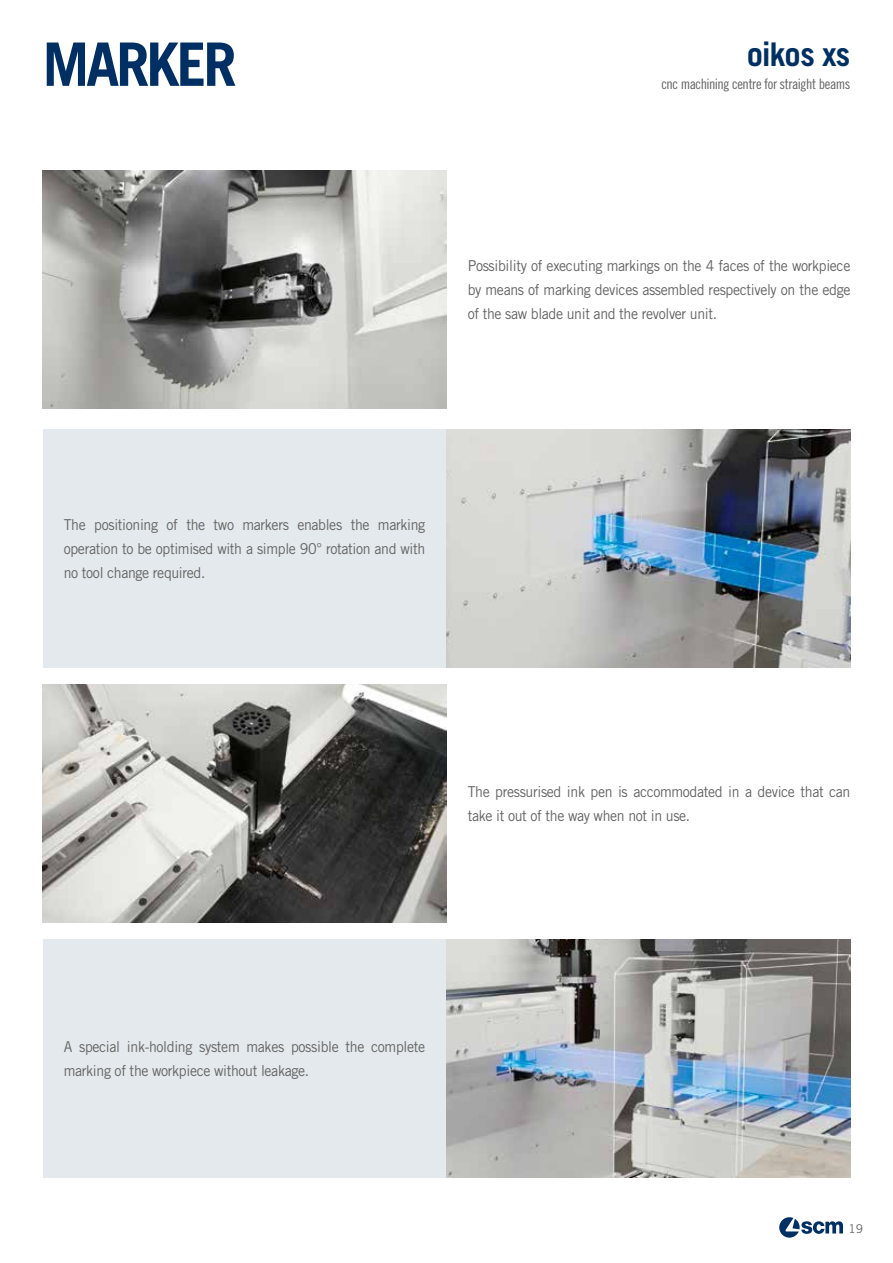
<style>
.page{position:relative;width:893px;height:1263px;background:#fff}
.page>*{position:absolute;margin:0;border:0;box-sizing:border-box;transform-origin:0 0}
.t1{font:700 60px "Trade Gothic LT Std";letter-spacing:-.055em;color:#003063}
.t2{font:700 32.55px "Trade Gothic LT Std";letter-spacing:-.035em;color:#003063}
.t3{font:15px/24px "Trade Gothic LT Std";letter-spacing:-.025em;color:#646363;text-align:justify;scale:.94 1}
.t4{font:14.4px "Trade Gothic LT Std Cn 18";letter-spacing:-.03em;color:#646363}
.t5{font:12px "Trade Gothic LT Std";color:#646363}
</style>
<div class="page">
<div style="left:43px;top:429px;width:807px;height:239px;background:#e3e9ec"></div>
<div style="left:43px;top:940px;width:807px;height:238px;background:#e3e9ec"></div>
<img style="left:43px;top:170px;width:403px;height:238px">
<img style="left:446px;top:940px;width:404px;height:238px">
<img style="left:43px;top:685px;width:403px;height:238px">
<img style="left:446px;top:429px;width:404px;height:239px">
<svg style="left:779px;top:1217px;width:64px;height:20px"></svg>
<h1 class="t1" style="left:43px;top:28px;width:196px">MARKER</h1>
<h2 class="t2" style="left:747px;top:34px;width:105px">oikos xs</h2>
<p class="t4" style="left:662px;top:75px;width:190px">cnc machining centre for straight beams</p>
<p class="t3" style="left:468px;top:253px;width:409px">Possibility of executing markings on the 4 faces of the workpiece by means of marking devices assembled respectively on the edge of the saw blade unit and the revolver unit.</p>
<p class="t3" style="left:64px;top:512px;width:386px">The positioning of the two markers enables the marking operation to be optimised with a simple 90° rotation and with no tool change required.</p>
<p class="t3" style="left:468px;top:780px;width:409px">The pressurised ink pen is accommodated in a device that can take it out of the way when not in use.</p>
<p class="t3" style="left:64px;top:1035px;width:386px">A special ink-holding system makes possible the complete marking of the workpiece without leakage.</p>
<p class="t5" style="left:848px;top:1222px;width:16px">19</p>
</div>
